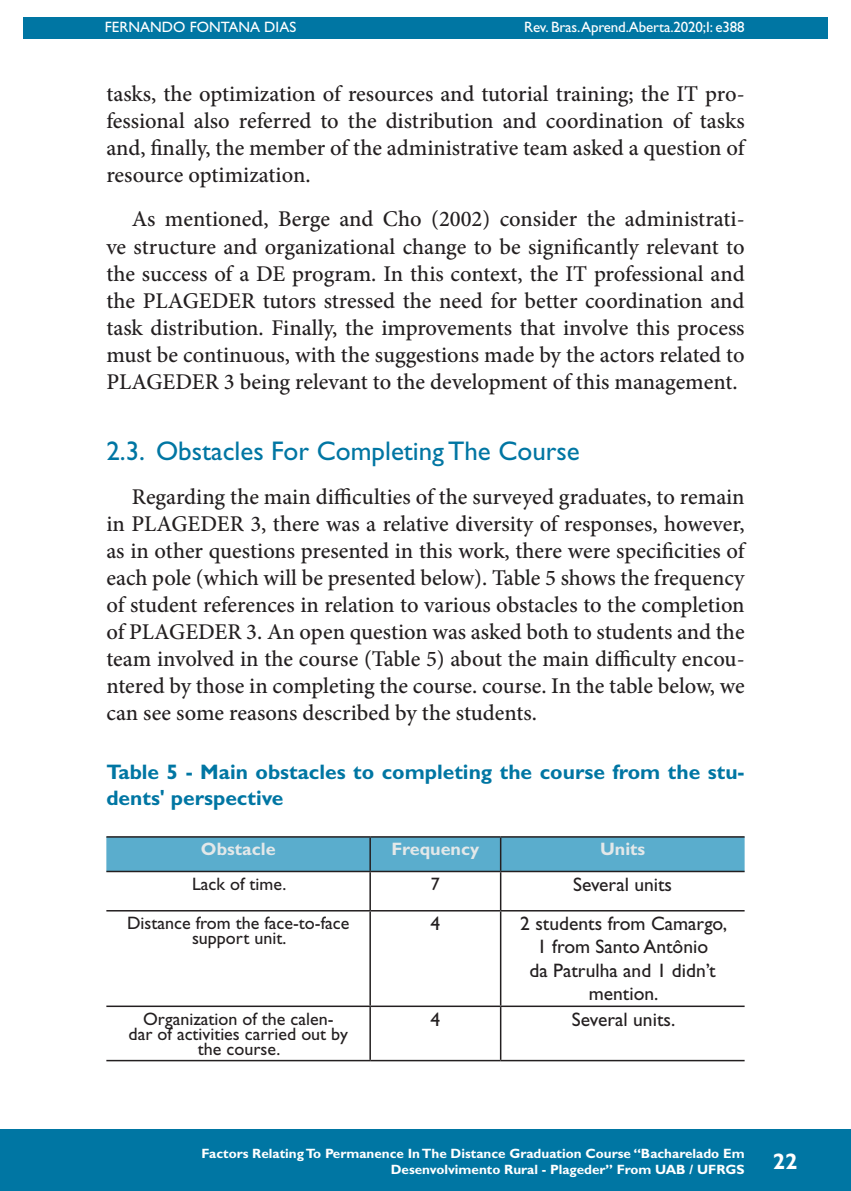
<style>
.page{position:relative;width:851px;height:1191px;background:#fff}
.page>*{position:absolute;margin:0;border:0;box-sizing:border-box;transform-origin:0 0}
.t1{font:27px "Gill Sans Std";color:#0076a3}
.Texto_corrido{font:500 22.5px/27px "Minion Pro";color:#231f20;text-align:justify}
.t2{font:700 22.5px "Gill Sans Std";color:#fff}
.Legenda__tabela{font:700 21px/25.2px "Gill Sans Std";color:#0076a3}
.Tabela_texto{font:19.5px/23.4px "Gill Sans Std";color:#231f20;text-align:center}
.Fonte_Tabela{font:18px/15px "Gill Sans Std";color:#231f20;text-align:center}
.Fonte_Tabela-2{font:700 18px "Gill Sans Std";color:#e3e8e9}
.t3{font:15px "Gill Sans Std";letter-spacing:-.01em;color:#fff}
.t4{font:700 13.5px/16.2px "Gill Sans Std";color:#fff;text-align:right}
</style>
<div class="page">
<hr style="left:104px;top:0;width:1px;height:467px;background:#0076a3">
<div style="left:23px;top:17px;width:804px;height:21px;background:#0076a3"></div>
<div style="left:0;top:1129px;width:850px;height:62px;background:#0076a3"></div>
<div style="left:106px;top:837px;width:638px;height:33px;background:#5aadcd"></div>
<hr style="left:106px;top:836px;width:264px;height:1px;background:#231f20">
<hr style="left:370px;top:836px;width:130px;height:1px;background:#231f20">
<hr style="left:369px;top:837px;width:2px;height:33px;background:#231f20">
<hr style="left:500px;top:836px;width:244px;height:1px;background:#231f20">
<hr style="left:500px;top:837px;width:1px;height:33px;background:#231f20">
<hr style="left:106px;top:870px;width:264px;height:2px;background:#231f20">
<hr style="left:370px;top:870px;width:130px;height:2px;background:#231f20">
<hr style="left:369px;top:872px;width:2px;height:38px;background:#231f20">
<hr style="left:500px;top:870px;width:244px;height:2px;background:#231f20">
<hr style="left:500px;top:872px;width:1px;height:38px;background:#231f20">
<hr style="left:106px;top:910px;width:264px;height:1px;background:#231f20">
<hr style="left:370px;top:910px;width:130px;height:1px;background:#231f20">
<hr style="left:369px;top:911px;width:2px;height:94px;background:#231f20">
<hr style="left:500px;top:910px;width:244px;height:1px;background:#231f20">
<hr style="left:500px;top:911px;width:1px;height:94px;background:#231f20">
<hr style="left:106px;top:1005px;width:264px;height:2px;background:#231f20">
<hr style="left:370px;top:1005px;width:130px;height:2px;background:#231f20">
<hr style="left:369px;top:1007px;width:2px;height:52px;background:#231f20">
<hr style="left:500px;top:1005px;width:244px;height:2px;background:#231f20">
<hr style="left:500px;top:1007px;width:1px;height:52px;background:#231f20">
<hr style="left:106px;top:1059px;width:264px;height:2px;background:#231f20">
<hr style="left:370px;top:1059px;width:130px;height:2px;background:#231f20">
<hr style="left:500px;top:1059px;width:244px;height:2px;background:#231f20">
<p class="t3" style="left:105px;top:18px;width:193px">FERNANDO FONTANA DIAS</p>
<p class="t3" style="left:524px;top:18px;width:222px">Rev. Bras.Aprend.Aberta.2020;I: e388</p>
<p class="Texto_corrido" style="left:106px;top:81px;width:639px">tasks, the optimization of resources and tutorial training; the IT pro&shy;fessional also referred to the distribution and coordination of tasks and, finally, the member of the administrative team asked a question of resource optimization.</p>
<p class="Texto_corrido" style="left:106px;top:206px;width:639px;text-indent:26px">As mentioned, Berge and Cho (2002) consider the administrati&shy;ve structure and organizational change to be significantly relevant to the success of a DE program. In this context, the IT professional and the PLAGEDER tutors stressed the need for better coordination and task distribution. Finally, the improvements that involve this process must be continuous, with the suggestions made by the actors related to PLAGEDER 3 being relevant to the development of this management.</p>
<p class="t1" style="left:106px;top:435px;width:475px">2.3. Obstacles For Completing The Course</p>
<p class="Texto_corrido" style="left:106px;top:483px;width:639px;text-indent:26px">Regarding the main difficulties of the surveyed graduates, to remain in PLAGEDER 3, there was a relative diversity of responses, however, as in other questions presented in this work, there were specificities of each pole (which will be presented below). Table 5 shows the frequency of student references in relation to various obstacles to the completion of PLAGEDER 3. An open question was asked both to students and the team involved in the course (Table 5) about the main difficulty encou&shy;ntered by those in completing the course. course. In the table below, we can see some reasons described by the students.</p>
<p class="Legenda__tabela" style="left:106px;top:759px;width:639px">Table 5 - Main obstacles to completing the course from the stu&shy;dents' perspective</p>
<p class="Fonte_Tabela-2" style="left:201px;top:838px;width:76px">Obstacle</p>
<p class="Fonte_Tabela-2" style="left:391px;top:838px;width:89px">Frequency</p>
<p class="Fonte_Tabela-2" style="left:600px;top:838px;width:47px">Units</p>
<p class="Fonte_Tabela" style="left:192px;top:876px;width:96px">Lack of time.</p>
<p class="Fonte_Tabela" style="left:431px;top:876px;width:10px">7</p>
<p class="Tabela_texto" style="left:573px;top:872px;width:100px">Several units</p>
<p class="Fonte_Tabela" style="left:127px;top:915px;width:224px">Distance from the face-to-face support unit.</p>
<p class="Tabela_texto" style="left:430px;top:912px;width:11px">4</p>
<p class="Tabela_texto" style="left:520px;top:912px;width:208px">2 students from Camargo,<br>1 from Santo Antônio<br>da Patrulha and 1 didn’t mention.</p>
<p class="Fonte_Tabela" style="left:128px;top:1011px;width:221px">Organization of the calen-<br>dar of activities carried out by the course.</p>
<p class="Tabela_texto" style="left:430px;top:1007px;width:11px">4</p>
<p class="Tabela_texto" style="left:572px;top:1007px;width:105px">Several units.</p>
<p class="t4" style="left:201px;top:1145px;width:544px">Factors Relating To Permanence In The Distance Graduation Course “Bacharelado Em<br>Desenvolvimento Rural - Plageder” From UAB / UFRGS</p>
<p class="t2" style="left:772px;top:1148px;width:26px">22</p>
</div>
